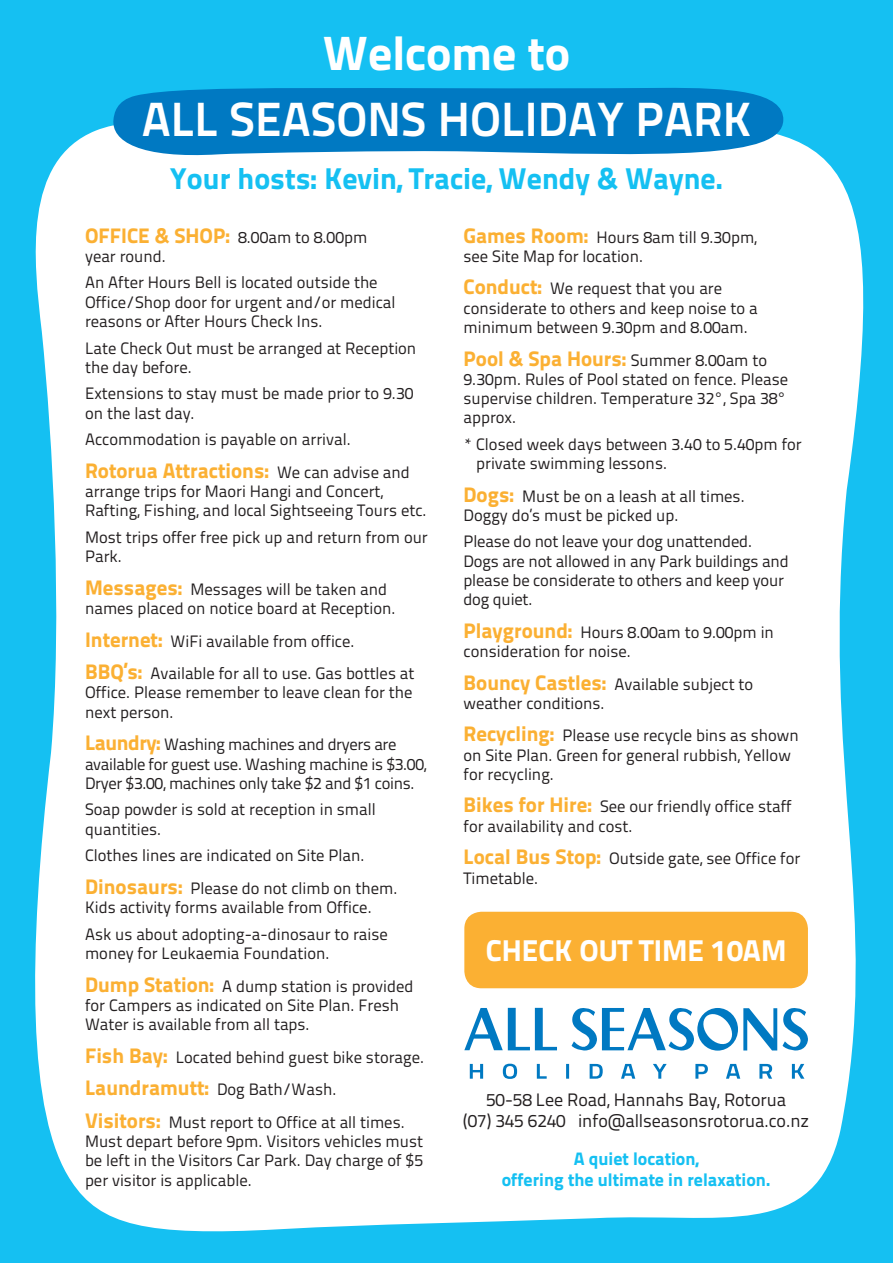
<style>
.page{position:relative;width:893px;height:1263px;background:#15c0f2}
.page>*{position:absolute;margin:0;border:0;box-sizing:border-box;transform-origin:0 0}
.t1{font:700 48px "Titillium Text 22 L";color:#fff}
.t2{font:800 48px "Titillium Text 22 L";color:#fff}
.t3{font:800 30px "Titillium Text 22 L";color:#15c0f2}
.t4{font:800 30px "Titillium Text 22 L";color:#fff}
.t5{font:800 21px "Titillium Text 22 L";color:#fbb033}
.t6{font:18px/21px "Titillium Text 22 L";letter-spacing:-.005em;color:#231f20;text-align:center}
.t7{font:800 18px/21.6px "Titillium Text 22 L";color:#15c0f2;text-align:center}
.t8{font:16.5px/19.2px "Titillium Text 22 L";color:#231f20}
.t9{font:16.5px/19.2px "Titillium Text 22 L";letter-spacing:-.02em;color:#231f20}
.s1{font-weight:800;font-size:21px;color:#fbb033}
.s2{font-weight:400;font-size:16.5px;color:#231f20}
</style>
<div class="page">
<div style="left:35px;top:126px;width:829px;height:1106px;background:#fff"></div>
<svg style="left:111px;top:88px;width:673px;height:71px;background:#1c89ca"></svg>
<svg style="left:464px;top:1007px;width:344px;height:44px;background:#a6d0e9"></svg>
<svg style="left:470px;top:1064px;width:334px;height:15px;background:#cae3f2"></svg>
<div style="left:464px;top:912px;width:344px;height:76px;background:#fbb033;border-radius:17px"></div>
<h1 class="t2" style="left:323px;top:15px;width:249px">Welcome to</h1>
<h1 class="t1" style="left:142px;top:82px;width:611px">ALL SEASONS HOLIDAY PARK</h1>
<h2 class="t3" style="left:170px;top:155px;width:555px">Your hosts: Kevin, Tracie, Wendy &amp; Wayne.</h2>
<p class="t8" style="left:85px;top:226px;width:284px"><span class="s1">OFFICE &amp; SHOP:</span> 8.00am to 8.00pm year round.</p>
<p class="t8" style="left:85px;top:272px;width:312px">An After Hours Bell is located outside the<br>Office/Shop door for urgent and/or medical reasons or After Hours Check Ins.</p>
<p class="t8" style="left:85px;top:337px;width:333px">Late Check Out must be arranged at Reception the day before.</p>
<p class="t8" style="left:85px;top:383px;width:330px">Extensions to stay must be made prior to 9.30 on the last day.</p>
<p class="t8" style="left:85px;top:429px;width:267px">Accommodation is payable on arrival.</p>
<p class="t5" style="left:85px;top:454px;width:326px">Rotorua Attractions: <span class="s2">We can advise and</span></p>
<p class="t8" style="left:85px;top:481px;width:343px">arrange trips for Maori Hangi and Concert,<br>Rafting, Fishing, and local Sightseeing Tours etc.</p>
<p class="t8" style="left:85px;top:527px;width:344px">Most trips offer free pick up and return from our<br>Park.</p>
<p class="t8" style="left:85px;top:578px;width:312px"><span class="s1">Messages:</span> Messages will be taken and names placed on notice board at Reception.</p>
<p class="t8" style="left:85px;top:624px;width:331px;line-height:32.7px"><span class="s1">Internet:</span> WiFi available from office.<br><span class="s1">BBQ’s:</span> Available for all to use. Gas bottles at</p>
<p class="t8" style="left:85px;top:682px;width:329px">Office. Please remember to leave clean for the next person.</p>
<p class="t9" style="left:85px;top:734px;width:343px"><span class="s1">Laundry:</span> Washing machines and dryers are available for guest use. Washing machine is $3.00,<br>Dryer $3.00, machines only take $2 and $1 coins.</p>
<p class="t8" style="left:85px;top:799px;width:292px">Soap powder is sold at reception in small quantities.</p>
<p class="t8" style="left:85px;top:838px;width:314px;line-height:32.5px">Clothes lines are indicated on Site Plan.<br><span class="s1">Dinosaurs:</span> Please do not climb on them.</p>
<p class="t8" style="left:85px;top:893px;width:304px;line-height:26.7px">Kids activity forms available from Office.<br>Ask us about adopting-a-dinosaur to raise</p>
<p class="t8" style="left:85px;top:936px;width:330px;line-height:32.5px">money for Leukaemia Foundation.<br><span class="s1">Dump Station:</span> A dump station is provided</p>
<p class="t8" style="left:85px;top:994px;width:316px">for Campers as indicated on Site Plan. Fresh<br>Water is available from all taps.</p>
<p class="t8" style="left:85px;top:1039px;width:341px;line-height:32.7px"><span class="s1">Fish Bay:</span> Located behind guest bike storage.<br><span class="s1">Laundramutt:</span> Dog Bath/Wash.<br><span class="s1">Visitors:</span> Must report to Office at all times.</p>
<p class="t8" style="left:85px;top:1131px;width:340px;text-align:justify">Must depart before 9pm. Visitors vehicles must be left in the Visitors Car Park. Day charge of $5 per visitor is applicable.</p>
<p class="t8" style="left:463px;top:226px;width:295px"><span class="s1">Games Room:</span> Hours 8am till 9.30pm, see Site Map for location.</p>
<p class="t8" style="left:463px;top:278px;width:296px"><span class="s1">Conduct:</span> We request that you are considerate to others and keep noise to a minimum between 9.30pm and 8.00am.</p>
<p class="t5" style="left:463px;top:342px;width:305px">Pool &amp; Spa Hours: <span class="s2">Summer 8.00am to</span></p>
<p class="t8" style="left:463px;top:368px;width:326px;text-align:justify">9.30pm. Rules of Pool stated on fence. Please supervise children. Temperature 32°, Spa 38° approx.</p>
<p class="t8" style="left:476px;top:433px;width:327px;text-indent:-13px">* Closed week days between 3.40 to 5.40pm for private swimming lessons.</p>
<p class="t8" style="left:463px;top:485px;width:283px"><span class="s1">Dogs:</span> Must be on a leash at all times.<br>Doggy do’s must be picked up.</p>
<p class="t8" style="left:463px;top:531px;width:327px">Please do not leave your dog unattended.<br>Dogs are not allowed in any Park buildings and please be considerate to others and keep your dog quiet.</p>
<p class="t8" style="left:463px;top:621px;width:312px"><span class="s1">Playground:</span> Hours 8.00am to 9.00pm in consideration for noise.</p>
<p class="t8" style="left:463px;top:673px;width:291px"><span class="s1">Bouncy Castles:</span> Available subject to weather conditions.</p>
<p class="t8" style="left:463px;top:725px;width:337px"><span class="s1">Recycling:</span> Please use recycle bins as shown on Site Plan. Green for general rubbish, Yellow for recycling.</p>
<p class="t8" style="left:463px;top:796px;width:330px"><span class="s1">Bikes for Hire:</span> See our friendly office staff for availability and cost.</p>
<p class="t8" style="left:463px;top:848px;width:338px"><span class="s1">Local Bus Stop:</span> Outside gate, see Office for<br>Timetable.</p>
<h2 class="t4" style="left:486px;top:926px;width:302px">CHECK OUT TIME 10AM</h2>
<p class="t6" style="left:463px;top:1088px;width:347px">50-58 Lee Road, Hannahs Bay, Rotorua<br>(07) 345 6240 info@allseasonsrotorua.co.nz</p>
<p class="t7" style="left:502px;top:1146px;width:270px">A quiet location,<br>offering the ultimate in relaxation.</p>
</div>
